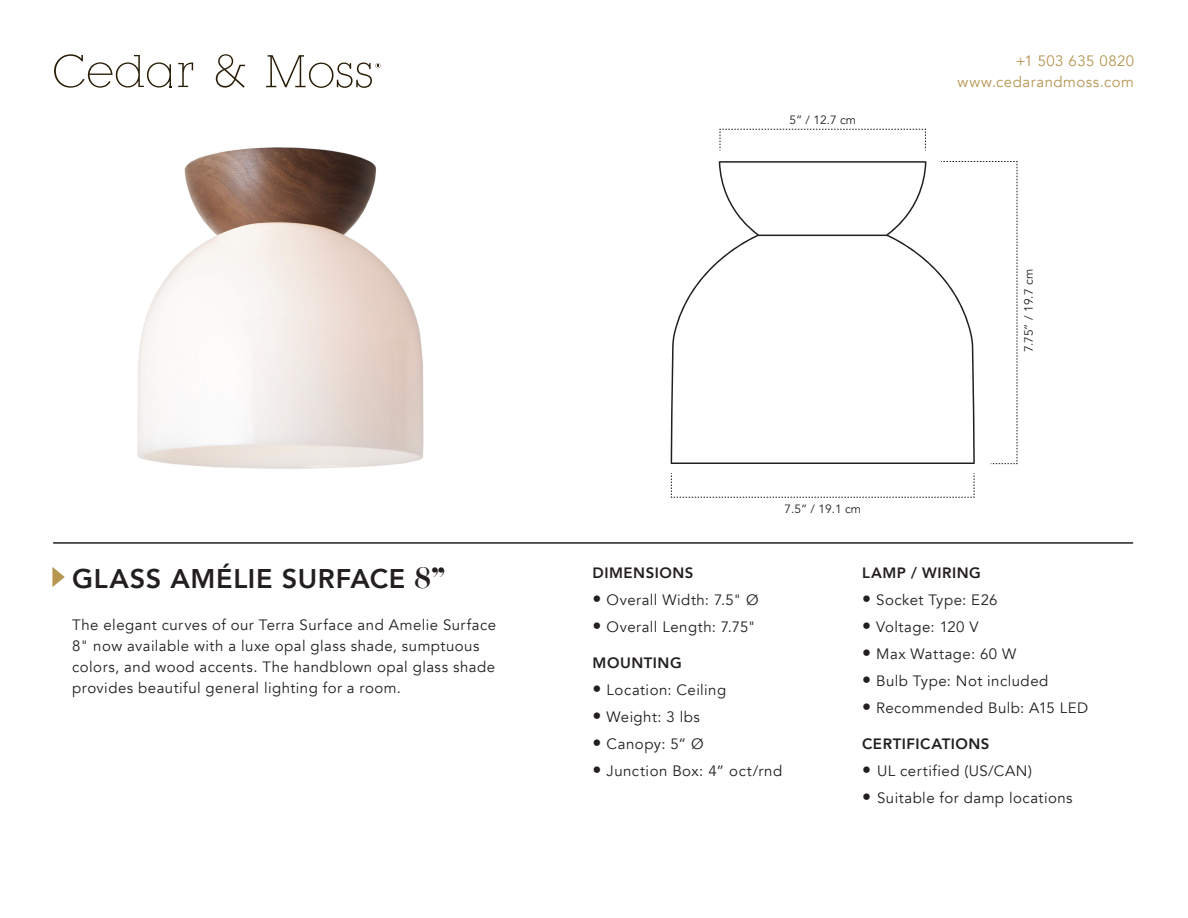
<style>
.page{position:relative;width:1188px;height:918px;background:#fff}
.page>*{position:absolute;margin:0;border:0;box-sizing:border-box;transform-origin:0 0}
.t1{font:800 27px "Avenir";letter-spacing:.025em;color:#231f20}
.t2{font:15px/21px "Avenir";letter-spacing:.03em;color:#231f20}
.t3{font:800 15px "Avenir";letter-spacing:.035em;color:#231f20}
.t4{font:15px "Avenir";letter-spacing:.03em;color:#b69651}
.t5{font:12px "Avenir";color:#231f20}
.s1{font-family:"Didi Font";font-weight:400}
.s2{font-size:18px}
</style>
<div class="page">
<img style="left:137px;top:147px;width:287px;height:322px">
<svg style="left:975px;top:161px;width:43px;height:303px"></svg>
<svg style="left:719px;top:129px;width:207px;height:22px"></svg>
<svg style="left:671px;top:473px;width:304px;height:25px"></svg>
<svg style="left:671px;top:161px;width:304px;height:303px"></svg>
<svg style="left:216px;top:54px;width:29px;height:34px"></svg>
<svg style="left:178px;top:63px;width:15px;height:24px"></svg>
<svg style="left:266px;top:55px;width:115px;height:33px"></svg>
<svg style="left:54px;top:54px;width:118px;height:34px"></svg>
<svg style="left:52px;top:567px;width:13px;height:20px"></svg>
<hr style="left:53px;top:542px;width:1080px;height:2px;background:#231f20">
<h1 class="t1" style="left:72px;top:558px;width:375px">GLASS AMÉLIE SURFACE <span class="s1">8”</span></h1>
<p class="t2" style="left:72px;top:615px;width:425px">The elegant curves of our Terra Surface and Amelie Surface 8" now available with a luxe opal glass shade, sumptuous colors, and wood accents. The handblown opal glass shade provides beautiful general lighting for a room.</p>
<p class="t4" style="left:1016px;top:52px;width:120px">+1 503 635 0820</p>
<p class="t5" style="left:789px;top:112px;width:68px">5” / 12.7 cm</p>
<p class="t5" style="left:784px;top:502px;width:78px">7.5” / 19.1 cm</p>
<p class="t4" style="left:958px;top:73px;width:178px">www.cedarandmoss.com</p>
<p class="t5" style="left:1022px;top:352px;width:85px;rotate:-90deg">7.75” / 19.7 cm</p>
<p class="t3" style="left:593px;top:561px;width:102px">DIMENSIONS</p>
<p class="t2" style="left:593px;top:590px;width:167px"><span class="s2">•</span> Overall Width: 7.5" Ø</p>
<p class="t2" style="left:593px;top:617px;width:165px"><span class="s2">•</span> Overall Length: 7.75"</p>
<p class="t3" style="left:593px;top:651px;width:91px">MOUNTING</p>
<p class="t2" style="left:593px;top:680px;width:135px"><span class="s2">•</span> Location: Ceiling</p>
<p class="t2" style="left:593px;top:707px;width:109px"><span class="s2">•</span> Weight: 3 lbs</p>
<p class="t2" style="left:593px;top:734px;width:113px"><span class="s2">•</span> Canopy: 5” Ø</p>
<p class="t2" style="left:593px;top:761px;width:191px"><span class="s2">•</span> Junction Box: 4” oct/rnd</p>
<p class="t3" style="left:862px;top:561px;width:120px">LAMP / WIRING</p>
<p class="t2" style="left:862px;top:590px;width:137px"><span class="s2">•</span> Socket Type: E26</p>
<p class="t2" style="left:862px;top:617px;width:118px"><span class="s2">•</span> Voltage: 120 V</p>
<p class="t2" style="left:862px;top:644px;width:156px"><span class="s2">•</span> Max Wattage: 60 W</p>
<p class="t2" style="left:862px;top:671px;width:188px"><span class="s2">•</span> Bulb Type: Not included</p>
<p class="t2" style="left:862px;top:698px;width:227px"><span class="s2">•</span> Recommended Bulb: A15 LED</p>
<p class="t3" style="left:862px;top:732px;width:129px">CERTIFICATIONS</p>
<p class="t2" style="left:862px;top:761px;width:171px"><span class="s2">•</span> UL certified (US/CAN)</p>
<p class="t2" style="left:862px;top:788px;width:212px"><span class="s2">•</span> Suitable for damp locations</p>
</div>
